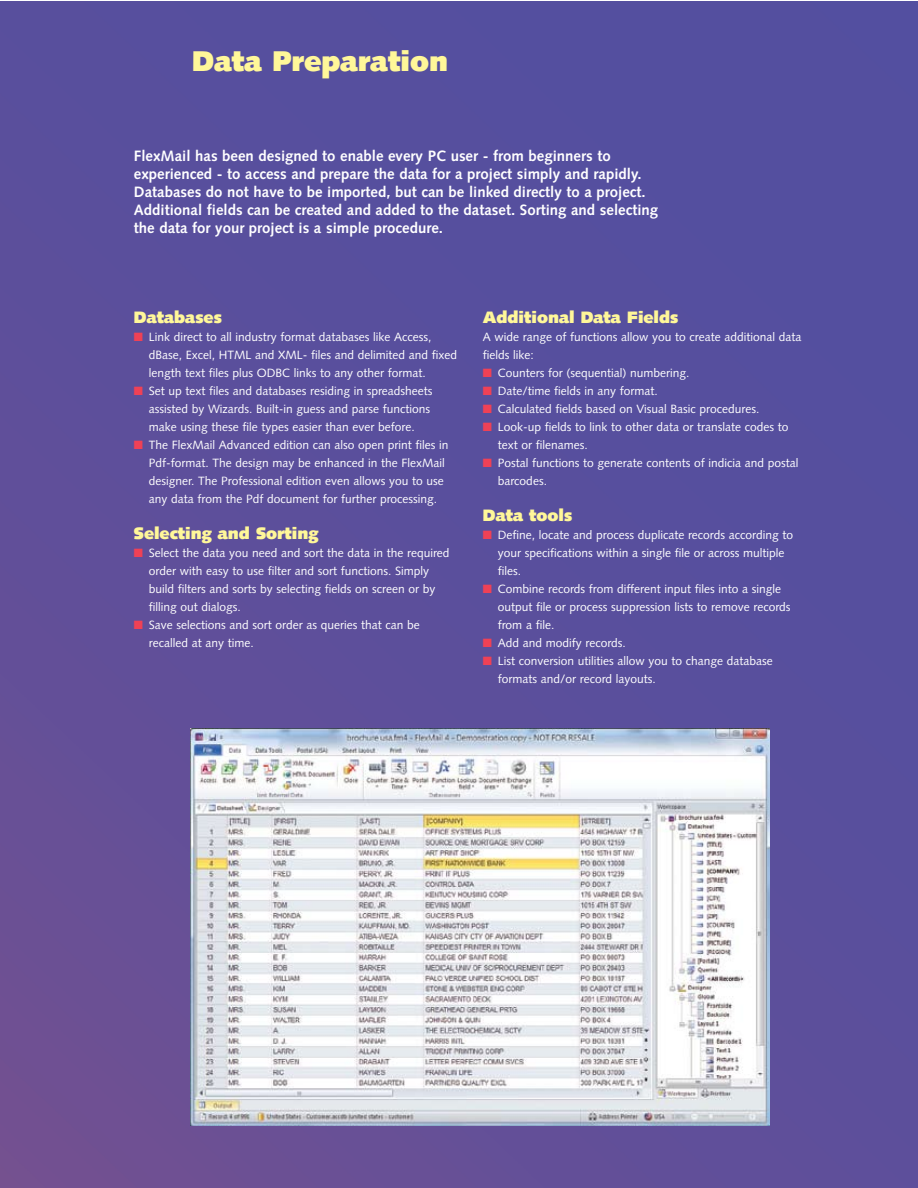
<style>
.page{position:relative;width:918px;height:1188px;background:#fff}
.page>*{position:absolute;margin:0;border:0;box-sizing:border-box;transform-origin:0 0}
.t1{font:900 28.5px "Syntax";color:#fff799}
.t2{font:900 16.5px "Syntax";color:#fff799}
.t3{font:700 15px/18px "Syntax";color:#fff}
.t4{font:12px/18px "Syntax";color:#fff}
</style>
<div class="page">
<img style="left:0;top:2px;width:918px;height:1186px">
<img style="left:190px;top:729px;width:579px;height:397px">
<svg style="left:134px;top:332px;width:9px;height:9px"></svg>
<svg style="left:134px;top:386px;width:9px;height:9px"></svg>
<svg style="left:134px;top:440px;width:9px;height:9px"></svg>
<svg style="left:134px;top:548px;width:9px;height:9px"></svg>
<svg style="left:134px;top:620px;width:9px;height:9px"></svg>
<svg style="left:483px;top:368px;width:9px;height:9px"></svg>
<svg style="left:483px;top:386px;width:9px;height:9px"></svg>
<svg style="left:483px;top:404px;width:9px;height:9px"></svg>
<svg style="left:483px;top:422px;width:9px;height:9px"></svg>
<svg style="left:483px;top:458px;width:9px;height:9px"></svg>
<svg style="left:483px;top:530px;width:9px;height:9px"></svg>
<svg style="left:483px;top:584px;width:9px;height:9px"></svg>
<svg style="left:483px;top:638px;width:9px;height:9px"></svg>
<svg style="left:483px;top:656px;width:9px;height:9px"></svg>
<h1 class="t1" style="left:192px;top:44px;width:257px">Data Preparation</h1>
<p class="t3" style="left:134px;top:147px;width:526px">FlexMail has been designed to enable every PC user - from beginners to experienced - to access and prepare the data for a project simply and rapidly.<br>Databases do not have to be imported, but can be linked directly to a project.<br>Additional fields can be created and added to the dataset. Sorting and selecting the data for your project is a simple procedure.</p>
<h2 class="t2" style="left:134px;top:307px;width:89px">Databases</h2>
<p class="t4" style="left:149px;top:328px;width:310px">Link direct to all industry format databases like Access, dBase, Excel, HTML and XML- files and delimited and fixed length text files plus ODBC links to any other format.<br>Set up text files and databases residing in spreadsheets assisted by Wizards. Built-in guess and parse functions make using these file types easier than ever before.<br>The FlexMail Advanced edition can also open print files in Pdf-format. The design may be enhanced in the FlexMail designer. The Professional edition even allows you to use any data from the Pdf document for further processing.</p>
<h2 class="t2" style="left:134px;top:523px;width:186px">Selecting and Sorting</h2>
<p class="t4" style="left:149px;top:544px;width:302px">Select the data you need and sort the data in the required order with easy to use filter and sort functions. Simply build filters and sorts by selecting fields on screen or by filling out dialogs.<br>Save selections and sort order as queries that can be recalled at any time.</p>
<h2 class="t2" style="left:483px;top:307px;width:197px">Additional Data Fields</h2>
<p class="t4" style="left:483px;top:328px;width:320px">A wide range of functions allow you to create additional data</p>
<p class="t4" style="left:483px;top:346px;width:52px">fields like:</p>
<p class="t4" style="left:498px;top:364px;width:193px">Counters for (sequential) numbering.</p>
<p class="t4" style="left:498px;top:382px;width:162px">Date/time fields in any format.</p>
<p class="t4" style="left:498px;top:400px;width:263px">Calculated fields based on Visual Basic procedures.</p>
<p class="t4" style="left:498px;top:418px;width:292px">Look-up fields to link to other data or translate codes to</p>
<p class="t4" style="left:498px;top:436px;width:92px">text or filenames.</p>
<p class="t4" style="left:498px;top:454px;width:302px">Postal functions to generate contents of indicia and postal</p>
<p class="t4" style="left:498px;top:472px;width:51px">barcodes.</p>
<h2 class="t2" style="left:483px;top:505px;width:91px">Data tools</h2>
<p class="t4" style="left:498px;top:526px;width:297px">Define, locate and process duplicate records according to your specifications within a single file or across multiple files.<br>Combine records from different input files into a single output file or process suppression lists to remove records from a file.<br>Add and modify records.<br>List conversion utilities allow you to change database formats and/or record layouts.</p>
</div>
